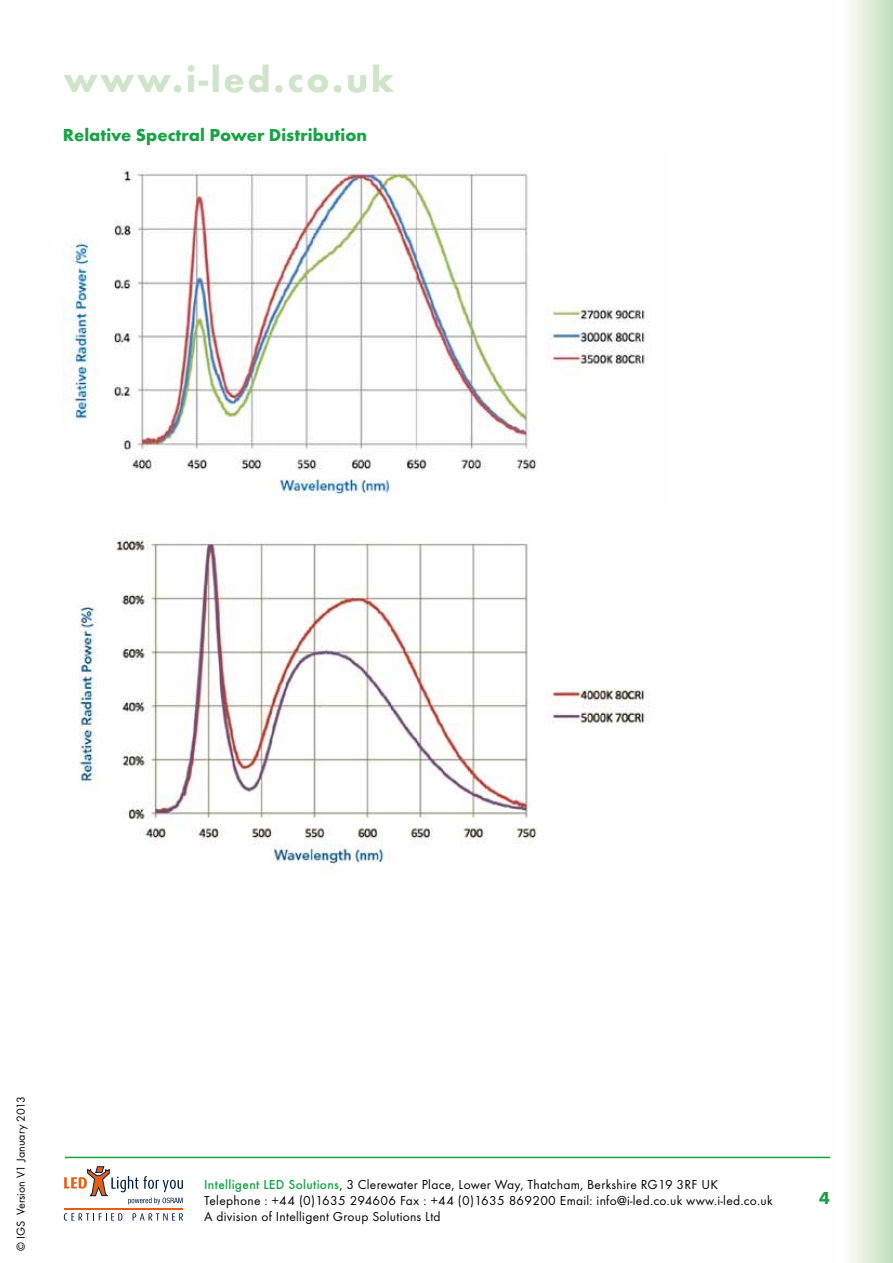
<style>
.page{position:relative;width:893px;height:1263px;background:#fff}
.page>*{position:absolute;margin:0;border:0;box-sizing:border-box;transform-origin:0 0}
.t1{font:700 37.5px "Futura T";letter-spacing:.07em;color:#cfe5c9}
.t2{font:700 18px "Futura T";color:#17a345}
.t3{font:13.5px/16.2px "Futura T";letter-spacing:.02em;color:#000}
.t4{font:12px "Futura T";color:#000}
.s1{font-weight:500;color:#17a345}
</style>
<div class="page">
<hr style="left:65px;top:1157px;width:765px;height:1px;background:#17a345">
<svg style="left:64px;top:1166px;width:119px;height:38px"></svg>
<hr style="left:64px;top:1208px;width:119px;height:1px;background:#e95d0f">
<svg style="left:64px;top:1213px;width:58px;height:7px"></svg>
<svg style="left:133px;top:1213px;width:50px;height:7px"></svg>
<img style="left:64px;top:168px;width:581px;height:328px">
<img style="left:79px;top:540px;width:570px;height:324px">
<div style="left:840px;top:0;width:53px;height:1263px;background:linear-gradient(to right,#fff,#c2dfbe)"></div>
<h1 class="t1" style="left:64px;top:57px;width:332px">www.i-led.co.uk</h1>
<h2 class="t2" style="left:63px;top:124px;width:306px">Relative Spectral Power Distribution</h2>
<p class="t4" style="left:14px;top:1251px;width:156px;rotate:-90deg">© IGS Version V1 January 2013</p>
<p class="t3" style="left:204px;top:1176px;width:570px"><span class="s1">Intelligent LED Solutions</span>, 3 Clerewater Place, Lower Way, Thatcham, Berkshire RG19 3RF UK<br>Telephone : +44 (0)1635 294606 Fax : +44 (0)1635 869200 Email: info@i-led.co.uk www.i-led.co.uk<br>A division of Intelligent Group Solutions Ltd</p>
<h2 class="t2" style="left:819px;top:1187px;width:12px">4</h2>
</div>
